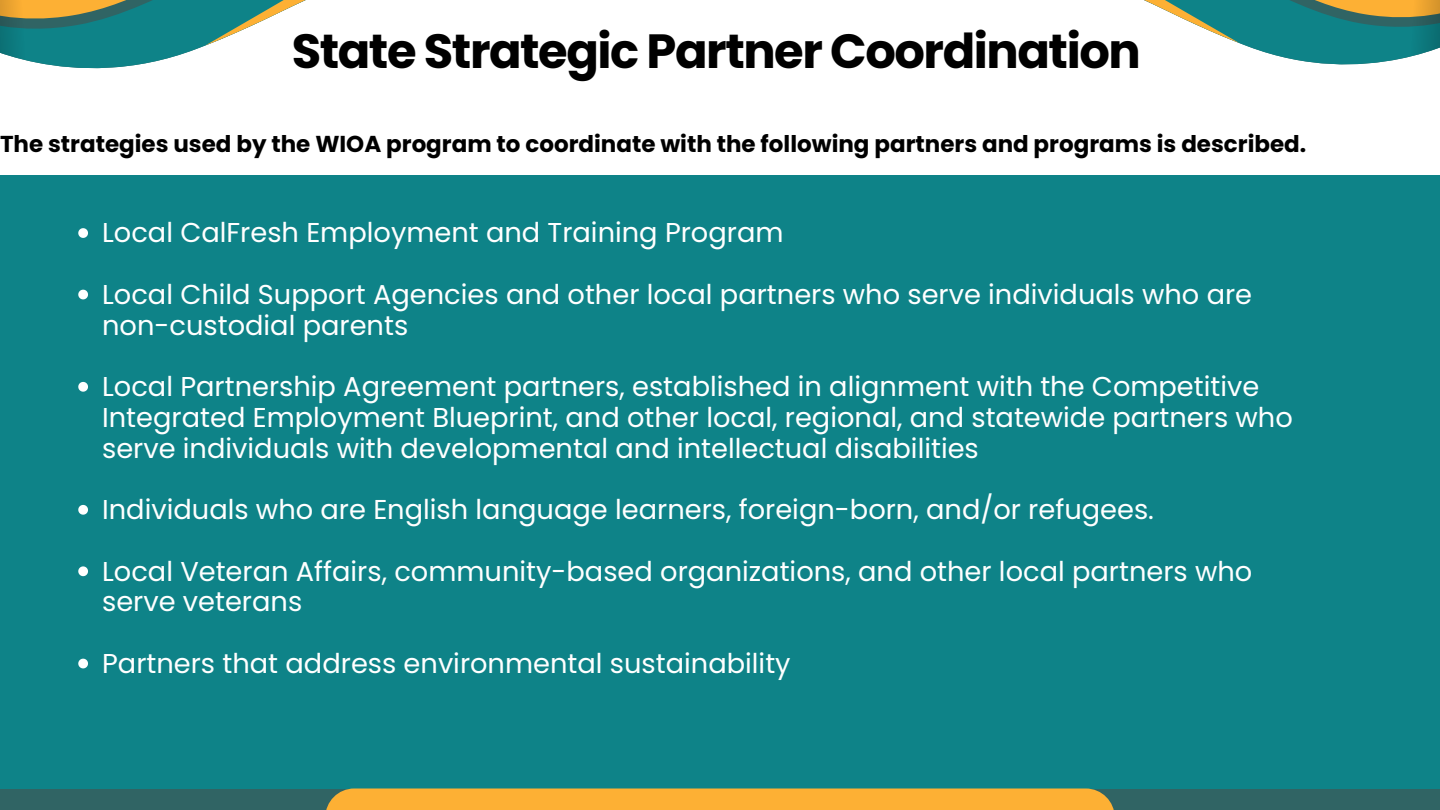
<style>
.page{position:relative;width:1440px;height:810px;background:#fff}
.page>*{position:absolute;margin:0;border:0;box-sizing:border-box;transform-origin:0 0}
.t1{font:700 48px "Poppins";letter-spacing:-.03em;color:#000}
.t2{font:27.3px/30.8px "Poppins";color:#fff}
.t3{font:700 23px "Poppins";color:#000}
</style>
<div class="page">
<div style="left:0;top:175px;width:1440px;height:613px;background:#0e8388"></div>
<svg style="left:1144px;top:0;width:296px;height:65px"></svg>
<svg style="left:0;top:0;width:306px;height:69px"></svg>
<div style="left:0;top:789px;width:1440px;height:21px;background:#306464"></div>
<div style="left:325px;top:788px;width:790px;height:22px;background:#fdb034"></div>
<svg style="left:78px;top:228px;width:10px;height:10px"></svg>
<svg style="left:78px;top:290px;width:10px;height:9px"></svg>
<svg style="left:78px;top:382px;width:10px;height:10px"></svg>
<svg style="left:78px;top:505px;width:10px;height:10px"></svg>
<svg style="left:78px;top:566px;width:10px;height:10px"></svg>
<svg style="left:78px;top:659px;width:10px;height:9px"></svg>
<p class="t1" style="left:292px;top:18px;width:851px">State Strategic Partner Coordination</p>
<p class="t3" style="left:0;top:127px;width:1308px">The strategies used by the WIOA program to coordinate with the following partners and programs is described.</p>
<h1 class="t2" style="left:102px;top:217px;width:683px">Local CalFresh Employment and Training Program</h1>
<p class="t2" style="left:102px;top:279px;width:1152px">Local Child Support Agencies and other local partners who serve individuals who are non-custodial parents</p>
<p class="t2" style="left:102px;top:371px;width:1192px">Local Partnership Agreement partners, established in alignment with the Competitive<br>Integrated Employment Blueprint, and other local, regional, and statewide partners who serve individuals with developmental and intellectual disabilities</p>
<p class="t2" style="left:102px;top:494px;width:1053px">Individuals who are English language learners, foreign-born, and/or refugees.</p>
<p class="t2" style="left:102px;top:556px;width:1152px">Local Veteran Affairs, community-based organizations, and other local partners who serve veterans</p>
<p class="t2" style="left:102px;top:648px;width:690px">Partners that address environmental sustainability</p>
</div>
